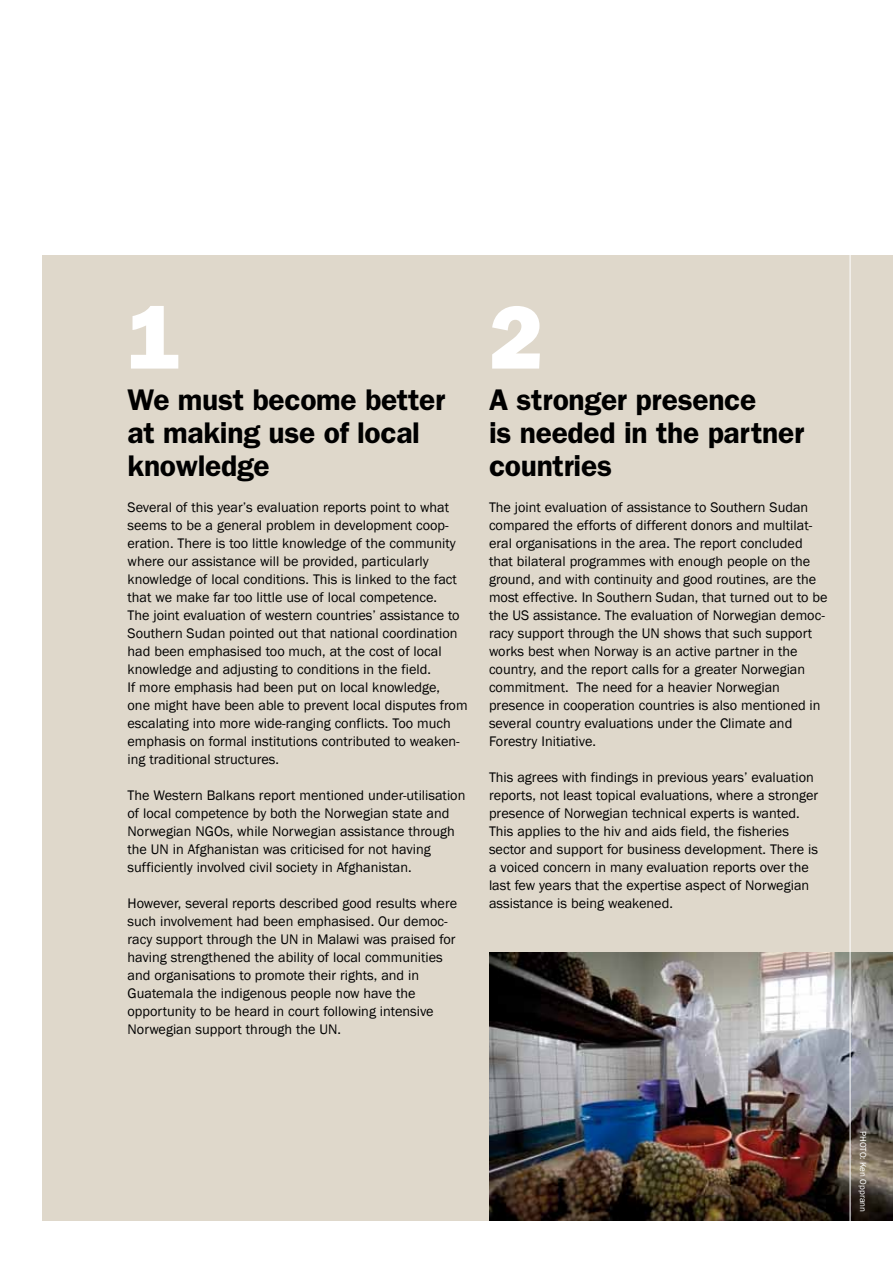
<style>
.page{position:relative;width:893px;height:1263px;background:#fff}
.page>*{position:absolute;margin:0;border:0;box-sizing:border-box;transform-origin:0 0}
.t1{font:800 90px "Franklin Gothic";color:#fff}
.t2{font:600 30px/33px "Franklin Gothic";letter-spacing:-.01em;color:#000}
.t3{font:14.25px/18px "Franklin Gothic";color:#000}
.t4{font:9px "Franklin Gothic";color:#fff}
</style>
<div class="page">
<div style="left:43px;top:255px;width:850px;height:965px;background:#dfd8cb"></div>
<img style="left:490px;top:952px;width:403px;height:268px">
<hr style="left:850px;top:227px;width:1px;height:1002px;background:#fff">
<h1 class="t1" style="left:128px;top:285px;width:55px">1</h1>
<h2 class="t2" style="left:128px;top:383px;width:319px">We must become better at making use of local knowledge</h2>
<p class="t3" style="left:128px;top:499px;width:342px">Several of this year’s evaluation reports point to what seems to be a general problem in development coop&shy;eration. There is too little knowledge of the community where our assistance will be provided, particularly knowledge of local conditions. This is linked to the fact that we make far too little use of local competence.<br>The joint evaluation of western countries’ assistance to Southern Sudan pointed out that national coordination had been emphasised too much, at the cost of local knowledge and adjusting to conditions in the field.<br>If more emphasis had been put on local knowledge,<br>one might have been able to prevent local disputes from escalating into more wide-ranging conflicts. Too much emphasis on formal institutions contributed to weaken&shy;ing traditional structures.</p>
<p class="t3" style="left:128px;top:787px;width:339px">The Western Balkans report mentioned under-utilisation of local competence by both the Norwegian state and Norwegian NGOs, while Norwegian assistance through the UN in Afghanistan was criticised for not having sufficiently involved civil society in Afghanistan.</p>
<p class="t3" style="left:128px;top:895px;width:331px">However, several reports described good results where such involvement had been emphasised. Our democ&shy;racy support through the UN in Malawi was praised for having strengthened the ability of local communities and organisations to promote their rights, and in Guatemala the indigenous people now have the opportunity to be heard in court following intensive Norwegian support through the UN.</p>
<h1 class="t1" style="left:489px;top:285px;width:55px">2</h1>
<h2 class="t2" style="left:489px;top:383px;width:317px">A stronger presence<br>is needed in the partner countries</h2>
<p class="t3" style="left:489px;top:499px;width:340px">The joint evaluation of assistance to Southern Sudan compared the efforts of different donors and multilat&shy;eral organisations in the area. The report concluded that bilateral programmes with enough people on the ground, and with continuity and good routines, are the most effective. In Southern Sudan, that turned out to be the US assistance. The evaluation of Norwegian democ&shy;racy support through the UN shows that such support works best when Norway is an active partner in the country, and the report calls for a greater Norwegian commitment. The need for a heavier Norwegian presence in cooperation countries is also mentioned in several country evaluations under the Climate and Forestry Initiative.</p>
<p class="t3" style="left:489px;top:769px;width:331px">This agrees with findings in previous years’ evaluation reports, not least topical evaluations, where a stronger presence of Norwegian technical experts is wanted.<br>This applies to the hiv and aids field, the fisheries sector and support for business development. There is a voiced concern in many evaluation reports over the last few years that the expertise aspect of Norwegian assistance is being weakened.</p>
<p class="t4" style="left:869px;top:1131px;width:82px;rotate:90deg">photo: Ken Opprann</p>
</div>
